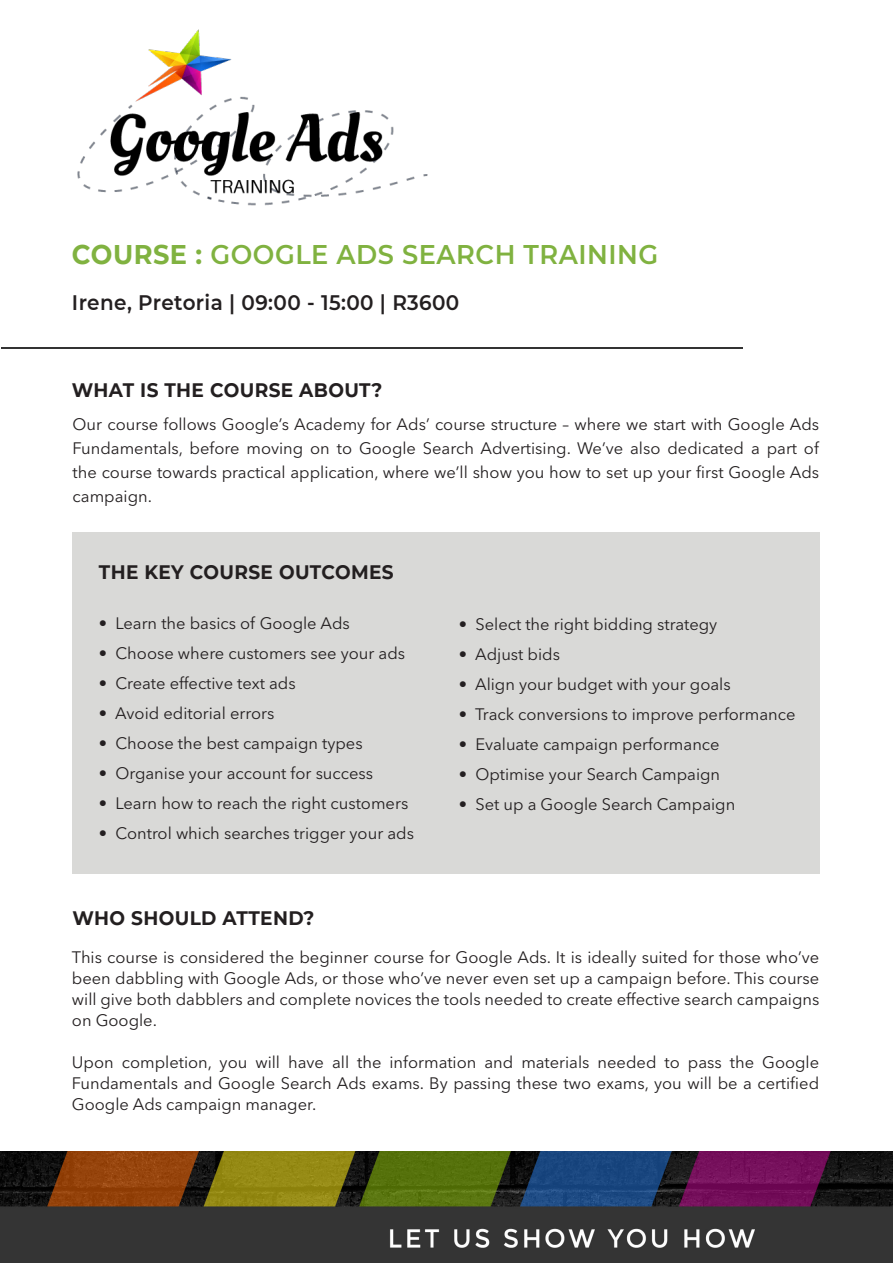
<style>
.page{position:relative;width:893px;height:1263px;background:#fff}
.page>*{position:absolute;margin:0;border:0;box-sizing:border-box;transform-origin:0 0}
.t1{font:600 27px "Montserrat";letter-spacing:.02em;color:#80b240;scale:.95 1}
.t2{font:600 21px "Montserrat";letter-spacing:.02em;color:#231f20;scale:.95 1}
.t3{font:700 19.5px "Montserrat";letter-spacing:.02em;color:#231f20;scale:.95 1}
.t4{font:16.5px/21px "Avenir Next LT Pro";color:#231f20;text-align:justify}
.s1{font-weight:700}
</style>
<div class="page">
<div style="left:72px;top:532px;width:747px;height:342px;background:#d9d9d7"></div>
<hr style="left:1px;top:347px;width:741px;height:2px;background:#000">
<img style="left:77px;top:29px;width:351px;height:177px">
<img style="left:0;top:1152px;width:893px;height:111px">
<p class="t1" style="left:72px;top:235px;width:619px"><span class="s1">COURSE :</span> GOOGLE ADS SEARCH TRAINING</p>
<p class="t2" style="left:72px;top:288px;width:409px">Irene, Pretoria | 09:00 - 15:00 | R3600</p>
<p class="t3" style="left:72px;top:376px;width:328px">WHAT IS THE COURSE ABOUT?</p>
<p class="t4" style="left:73px;top:412px;width:748px;line-height:24px">Our course follows Google’s Academy for Ads’ course structure – where we start with Google Ads Fundamentals, before moving on to Google Search Advertising. We’ve also dedicated a part of the course towards practical application, where we’ll show you how to set up your first Google Ads campaign.</p>
<p class="t3" style="left:99px;top:558px;width:312px">THE KEY COURSE OUTCOMES</p>
<p class="t4" style="left:99px;top:613px;width:253px">• Learn the basics of Google Ads</p>
<p class="t4" style="left:99px;top:643px;width:308px">• Choose where customers see your ads</p>
<p class="t4" style="left:99px;top:673px;width:198px">• Create effective text ads</p>
<p class="t4" style="left:99px;top:703px;width:177px">• Avoid editorial errors</p>
<p class="t4" style="left:99px;top:733px;width:265px">• Choose the best campaign types</p>
<p class="t4" style="left:99px;top:763px;width:276px">• Organise your account for success</p>
<p class="t4" style="left:99px;top:793px;width:311px">• Learn how to reach the right customers</p>
<p class="t4" style="left:99px;top:823px;width:317px">• Control which searches trigger your ads</p>
<p class="t4" style="left:459px;top:614px;width:260px">• Select the right bidding strategy</p>
<p class="t4" style="left:459px;top:644px;width:103px">• Adjust bids</p>
<p class="t4" style="left:459px;top:674px;width:273px">• Align your budget with your goals</p>
<p class="t4" style="left:459px;top:704px;width:338px">• Track conversions to improve performance</p>
<p class="t4" style="left:459px;top:734px;width:262px">• Evaluate campaign performance</p>
<p class="t4" style="left:459px;top:764px;width:263px">• Optimise your Search Campaign</p>
<p class="t4" style="left:459px;top:794px;width:278px">• Set up a Google Search Campaign</p>
<p class="t3" style="left:73px;top:904px;width:256px">WHO SHOULD ATTEND?</p>
<p class="t4" style="left:72px;top:946px;width:749px">This course is considered the beginner course for Google Ads. It is ideally suited for those who’ve been dabbling with Google Ads, or those who’ve never even set up a campaign before. This course will give both dabblers and complete novices the tools needed to create effective search campaigns on Google.</p>
<p class="t4" style="left:72px;top:1051px;width:749px">Upon completion, you will have all the information and materials needed to pass the Google Fundamentals and Google Search Ads exams. By passing these two exams, you will be a certified Google Ads campaign manager.</p>
</div>
